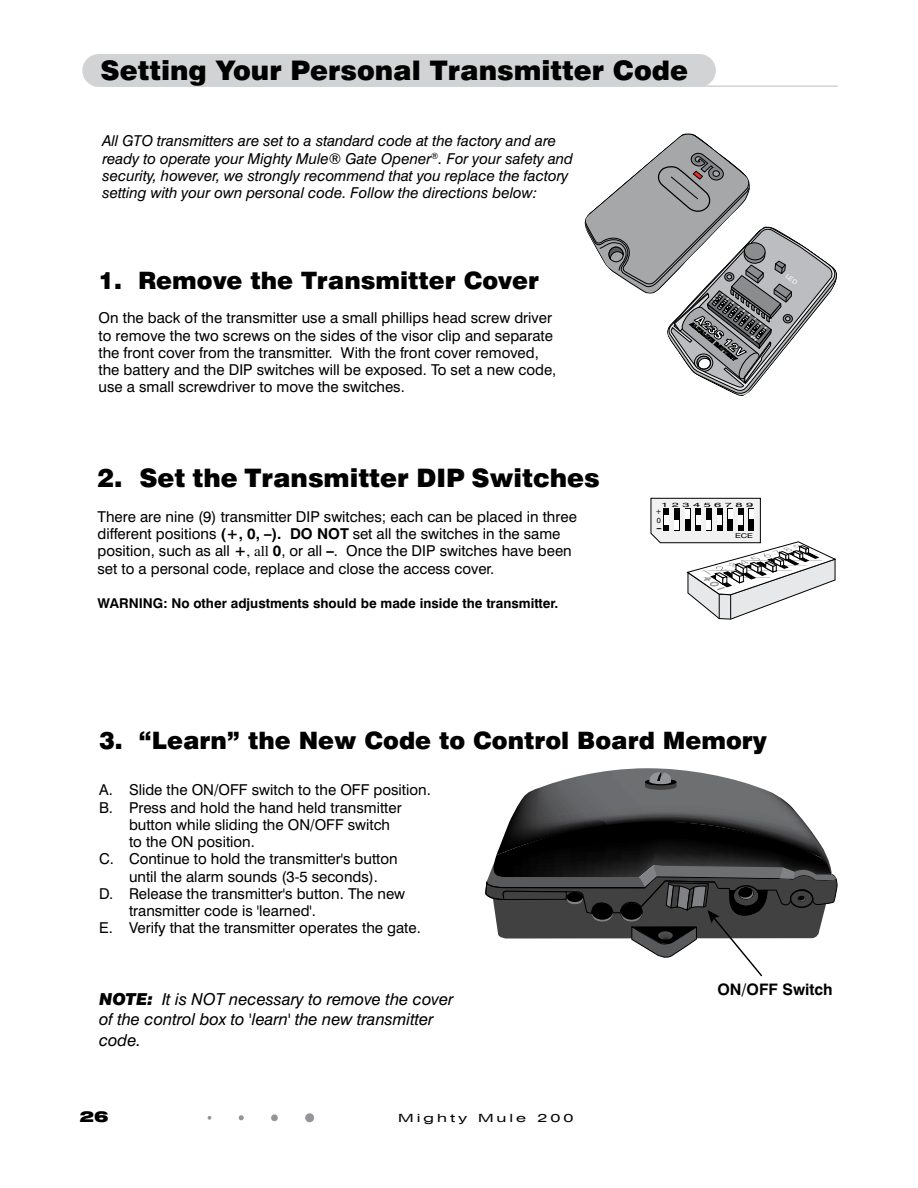
<style>
.page{position:relative;width:918px;height:1188px;background:#fff}
.page>*{position:absolute;margin:0;border:0;box-sizing:border-box;transform-origin:0 0}
.t1{font:900 27px "Swiss 721 BT";color:#000}
.t2{font:900 25.5px "Swiss 721 BT";color:#000}
.t3{font:900 24px "Swiss 721 BT";color:#000}
.t4{font:italic 16.5px/19.8px "Swiss 721 BT";color:#000}
.t5{font:700 15.9px "Swiss 721 BT";color:#000}
.t6{font:15px/17.2px "Swiss 721 BT";color:#000}
.t7{font:italic 15px/17.2px "Swiss 721 BT";color:#000}
.t8{font:900 expanded 15px "Swiss 721 BT";color:#000}
.t9{font:700 13.5px "Swiss 721 BT";color:#000}
.t10{font:900 11.55px "Swiss 721 BT";color:#fff}
.t11{font:expanded 11.25px "Swiss 721 BT";letter-spacing:.2em;color:#000;scale:1.33 1}
.t12{font:7.5px/9px "Swiss 721 BT";color:#000}
.t13{font:6.6px "Swiss 721 BT";color:#000;scale:1.37 1}
.t14{font:6px "Swiss 721 BT";color:#000;scale:2.13 1}
.s1{font-weight:700}
.s2{font-family:"Times"}
.s3{font-weight:900}
</style>
<div class="page">
<div style="left:305px;top:1113px;width:9px;height:9px;background:#939598;border-radius:50%"></div>
<div style="left:271px;top:1114px;width:7px;height:7px;background:#939598;border-radius:50%"></div>
<svg style="left:239px;top:1115px;width:5px;height:5px"></svg>
<svg style="left:208px;top:1116px;width:3px;height:4px"></svg>
<svg style="left:485px;top:768px;width:352px;height:209px"></svg>
<svg style="left:651px;top:498px;width:184px;height:121px"></svg>
<div style="left:99px;top:54px;width:600px;height:33px;background:#d1d3d4"></div>
<hr style="left:310px;top:85px;width:528px;height:2px;background:#d1d3d4">
<svg style="left:584px;top:134px;width:253px;height:262px"></svg>
<h1 class="t1" style="left:101px;top:54px;width:589px">Setting Your Personal Transmitter Code</h1>
<p class="t7" style="left:102px;top:132px;width:472px">All GTO transmitters are set to a standard code at the factory and are ready to operate your Mighty Mule® Gate Opener<sup>®</sup>. For your safety and security, however, we strongly recommend that you replace the factory setting with your own personal code. Follow the directions below:</p>
<h3 class="t3" style="left:99px;top:266px;width:442px">1. Remove the Transmitter Cover</h3>
<p class="t6" style="left:99px;top:309px;width:459px">On the back of the transmitter use a small phillips head screw driver to remove the two screws on the sides of the visor clip and separate the front cover from the transmitter. With the front cover removed, the battery and the DIP switches will be exposed. To set a new code, use a small screwdriver to move the switches.</p>
<h2 class="t2" style="left:98px;top:463px;width:504px">2. Set the Transmitter DIP Switches</h2>
<p class="t6" style="left:98px;top:508px;width:481px">There are nine (9) transmitter DIP switches; each can be placed in three different positions <span class="s1">(+, 0, –). DO NOT</span> set all the switches in the same position, such as all <span class="s1">+</span><span class="s2">, all</span> <span class="s1">0</span>, or all <span class="s1">–</span>. Once the DIP switches have been set to a personal code, replace and close the access cover.</p>
<p class="t9" style="left:98px;top:595px;width:462px">WARNING: No other adjustments should be made inside the transmitter.</p>
<p class="t10" style="left:701px;top:312px;width:61px;rotate:39deg">A23S 12V</p>
<p class="t14" style="left:661px;top:501px;width:45px">1 2 3 4 5 6 7 8 9</p>
<p class="t12" style="left:656px;top:506px;width:8px">+<br>0</p>
<p class="t13" style="left:735px;top:532px;width:15px">ECE</p>
<h3 class="t3" style="left:99px;top:726px;width:669px">3. “Learn” the New Code to Control Board Memory</h3>
<p class="t6" style="left:99px;top:781px;width:333px">A. Slide the ON/OFF switch to the OFF position.</p>
<p class="t6" style="left:99px;top:799px;width:304px">B. Press and hold the hand held transmitter</p>
<p class="t6" style="left:129px;top:816px;width:263px">button while sliding the ON/OFF switch</p>
<p class="t6" style="left:129px;top:833px;width:127px">to the ON position.</p>
<p class="t6" style="left:99px;top:850px;width:300px">C. Continue to hold the transmitter's button</p>
<p class="t6" style="left:129px;top:868px;width:251px">until the alarm sounds (3-5 seconds).</p>
<p class="t6" style="left:99px;top:885px;width:308px">D. Release the transmitter's button. The new</p>
<p class="t6" style="left:129px;top:902px;width:189px">transmitter code is 'learned'.</p>
<p class="t6" style="left:99px;top:919px;width:323px">E. Verify that the transmitter operates the gate.</p>
<p class="t4" style="left:99px;top:989px;width:356px"><span class="s3">NOTE:</span> It is NOT necessary to remove the cover of the control box to 'learn' the new transmitter</p>
<p class="t4" style="left:99px;top:1030px;width:44px">code.</p>
<p class="t8" style="left:80px;top:1107px;width:30px">26</p>
<p class="t11" style="left:398px;top:1111px;width:133px">Mighty Mule 200</p>
<p class="t5" style="left:717px;top:980px;width:117px">ON/OFF Switch</p>
</div>
